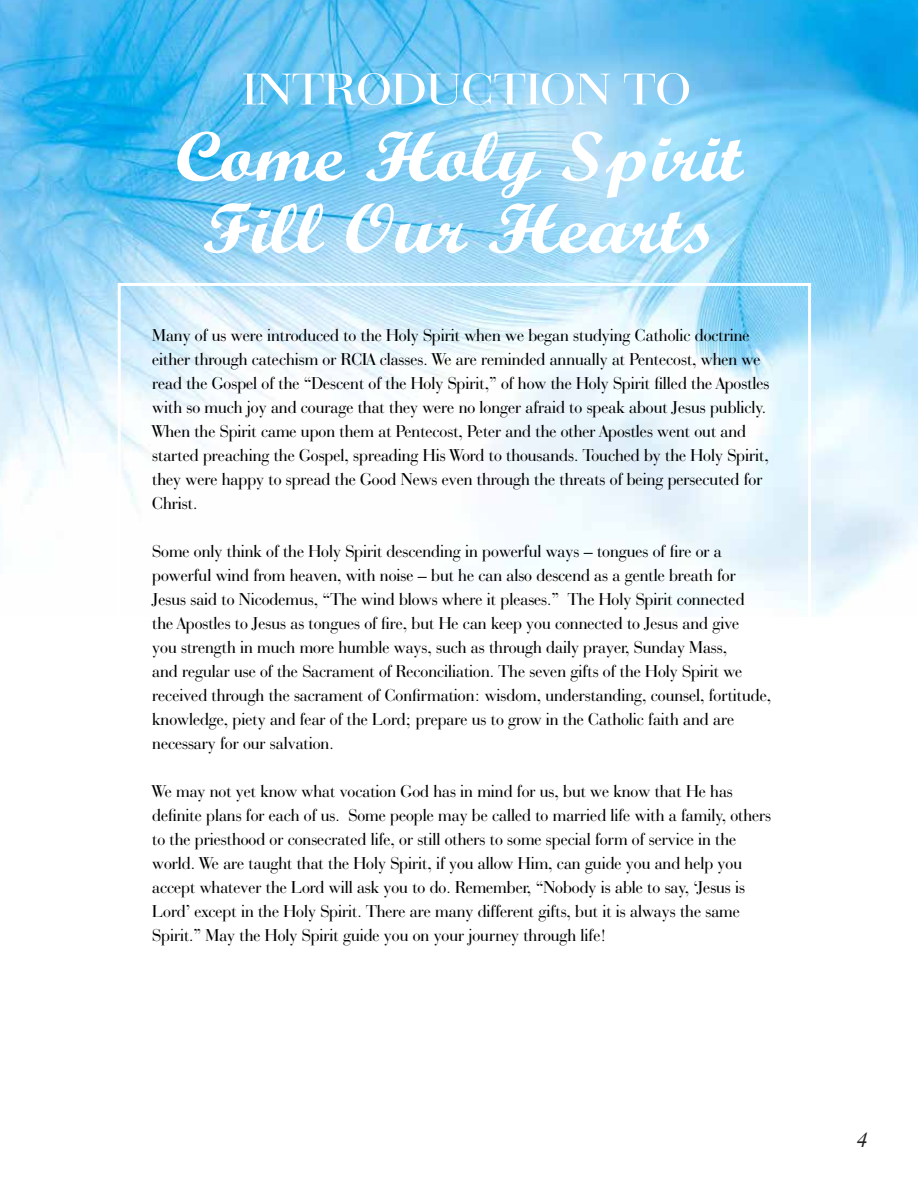
<style>
.page{position:relative;width:918px;height:1188px;background:#fff}
.page>*{position:absolute;margin:0;border:0;box-sizing:border-box;transform-origin:0 0}
.t1{font:70.5px/72px "Script MT Bold";color:#fff;text-align:center;scale:1.15 1}
.t2{font:46.5px "Bauer Bodoni BT";color:#fff;scale:1.15 1}
.t3{font:italic 21px "Times";color:#222223}
.t4{font:18px/24px "Bauer Bodoni BT";color:#000}
</style>
<div class="page">
<img style="left:0;top:0;width:918px;height:614px">
<div style="left:118px;top:283px;width:693px;height:719px;border:3px solid #fff"></div>
<h2 class="t2" style="left:242px;top:61px;width:391px">INTRODUCTION TO</h2>
<h1 class="t1" style="left:175px;top:120px;width:495px">Come Holy Spirit<br>Fill Our Hearts</h1>
<p class="t4" style="left:152px;top:323px;width:619px">Many of us were introduced to the Holy Spirit when we began studying Catholic doctrine either through catechism or RCIA classes. We are reminded annually at Pentecost, when we read the Gospel of the “Descent of the Holy Spirit,” of how the Holy Spirit filled the Apostles with so much joy and courage that they were no longer afraid to speak about Jesus publicly.<br>When the Spirit came upon them at Pentecost, Peter and the other Apostles went out and started preaching the Gospel, spreading His Word to thousands. Touched by the Holy Spirit, they were happy to spread the Good News even through the threats of being persecuted for Christ.</p>
<p class="t4" style="left:152px;top:539px;width:620px">Some only think of the Holy Spirit descending in powerful ways – tongues of fire or a powerful wind from heaven, with noise – but he can also descend as a gentle breath for Jesus said to Nicodemus, “The wind blows where it pleases.” The Holy Spirit connected<br>the Apostles to Jesus as tongues of fire, but He can keep you connected to Jesus and give<br>you strength in much more humble ways, such as through daily prayer, Sunday Mass,<br>and regular use of the Sacrament of Reconciliation. The seven gifts of the Holy Spirit we received through the sacrament of Confirmation: wisdom, understanding, counsel, fortitude, knowledge, piety and fear of the Lord; prepare us to grow in the Catholic faith and are necessary for our salvation.</p>
<p class="t4" style="left:152px;top:778px;width:620px">We may not yet know what vocation God has in mind for us, but we know that He has definite plans for each of us. Some people may be called to married life with a family, others to the priesthood or consecrated life, or still others to some special form of service in the world. We are taught that the Holy Spirit, if you allow Him, can guide you and help you accept whatever the Lord will ask you to do. Remember, “Nobody is able to say, ‘Jesus is Lord’ except in the Holy Spirit. There are many different gifts, but it is always the same Spirit.” May the Holy Spirit guide you on your journey through life!</p>
<p class="t3" style="left:857px;top:1121px;width:12px">4</p>
</div>
